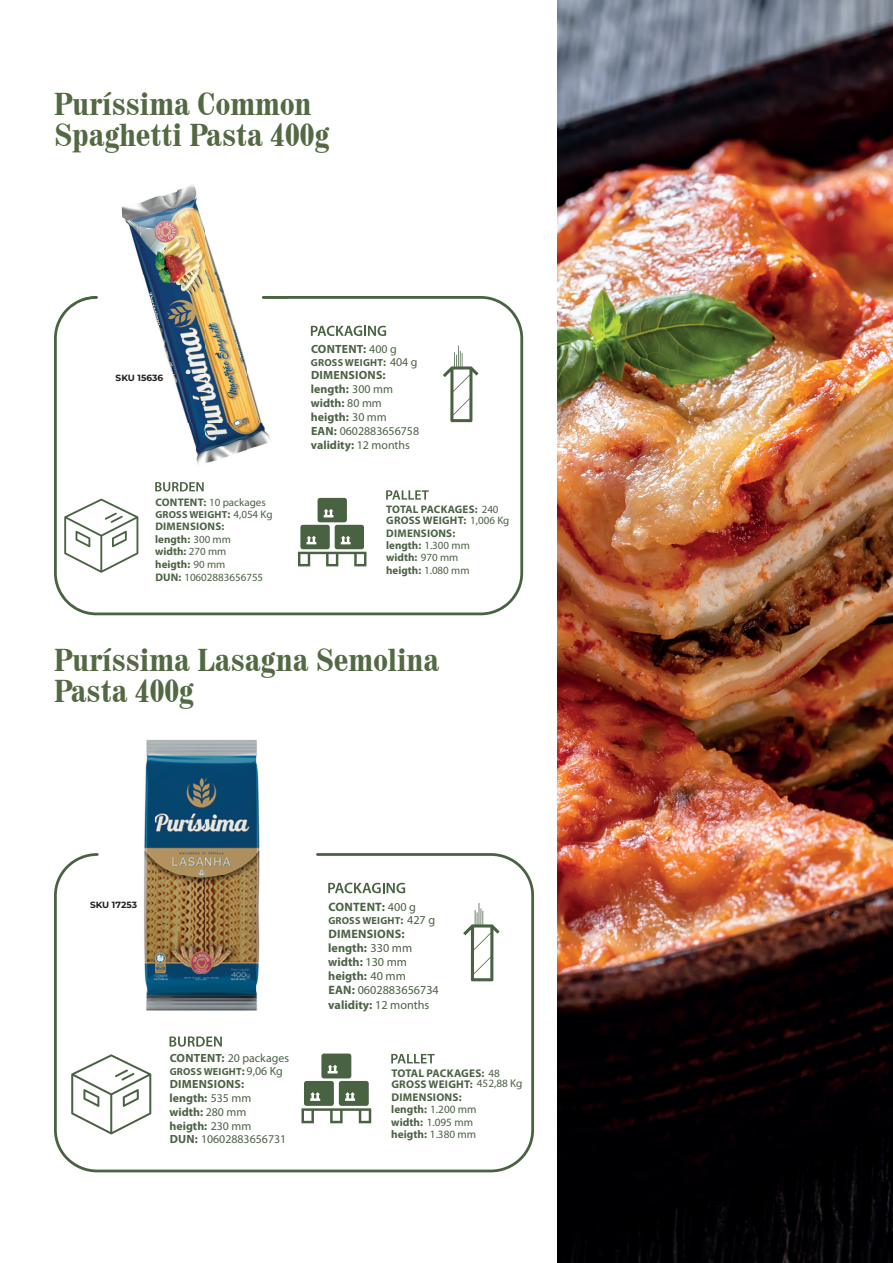
<style>
.page{position:relative;width:893px;height:1263px;background:#fff}
.page>*{position:absolute;margin:0;border:0;box-sizing:border-box;transform-origin:0 0}
.t1{font:700 condensed 31.5px/31.5px "Century 725 BT";color:#536943}
.t2{font:700 12.15px/14.2px "Myriad Pro";color:#4b6244}
.t3{font:700 12.15px "Myriad Pro";letter-spacing:.02em;color:#4b6244}
.t4{font:12.15px "Myriad Pro";color:#4b6244}
.t5{font:700 11.85px/13.8px "Myriad Pro";color:#4b6244}
.t6{font:11.85px "Myriad Pro";color:#4b6244}
.t7{font:700 11.85px "Myriad Pro";letter-spacing:.02em;color:#4b6244}
.t8{font:700 11.25px/24.2px "Myriad Pro";letter-spacing:.02em;color:#4b6244}
.t9{font:11.25px/12.6px "Myriad Pro";color:#4b6244}
.t10{font:700 10.95px/12.8px "Myriad Pro";color:#4b6244}
.t11{font:700 10.95px "Myriad Pro";letter-spacing:.02em;color:#4b6244}
.t12{font:10.95px "Myriad Pro";color:#4b6244}
.t13{font:700 10.2px "Myriad Pro";letter-spacing:.02em;color:#4b6244}
.t14{font:700 9px "Montserrat";color:#231f20}
.s1{font-weight:700}
.s2{font-size:11.25px}
.s3{font-weight:400;font-size:10.95px}
.s4{font-weight:400}
</style>
<div class="page">
<img style="left:557px;top:0;width:336px;height:1263px">
<svg style="left:54px;top:296px;width:469px;height:319px"></svg>
<img style="left:81px;top:184px;width:208px;height:289px">
<img style="left:81px;top:296px;width:17px;height:6px">
<img style="left:262px;top:296px;width:27px;height:3px">
<img style="left:58px;top:739px;width:202px;height:272px">
<div style="left:54px;top:853px;width:480px;height:319px;border:3px solid #496242;border-radius:41px"></div>
<svg style="left:311px;top:326px;width:75px;height:10px"></svg>
<svg style="left:443px;top:346px;width:35px;height:76px"></svg>
<svg style="left:64px;top:499px;width:74px;height:74px"></svg>
<svg style="left:155px;top:482px;width:49px;height:9px"></svg>
<svg style="left:298px;top:498px;width:68px;height:68px"></svg>
<svg style="left:386px;top:490px;width:43px;height:10px"></svg>
<svg style="left:328px;top:883px;width:77px;height:10px"></svg>
<svg style="left:463px;top:903px;width:37px;height:78px"></svg>
<svg style="left:71px;top:1054px;width:80px;height:80px"></svg>
<svg style="left:170px;top:1036px;width:52px;height:11px"></svg>
<svg style="left:301px;top:1053px;width:70px;height:70px"></svg>
<svg style="left:391px;top:1054px;width:44px;height:9px"></svg>
<h1 class="t1" style="left:54px;top:88px;width:277px">Puríssima Common<br>Spaghetti Pasta 400g</h1>
<p class="t14" style="left:116px;top:371px;width:49px">SKU 15636</p>
<p class="t12" style="left:155px;top:496px;width:112px"><span class="s1">CONTENT:</span> 10 packages</p>
<p class="t13" style="left:155px;top:508px;width:119px">GROSS WEIGHT<span class="s2">:</span> <span class="s3">4,054 Kg</span></p>
<p class="t10" style="left:155px;top:520px;width:109px">DIMENSIONS:<br>length: <span class="s4">300 mm </span>width: <span class="s4">270 mm </span>heigth: <span class="s4">90 mm<br></span>DUN: <span class="s4">10602883656755</span></p>
<p class="t7" style="left:311px;top:342px;width:87px">CONTENT: <span class="s4">400 g</span></p>
<p class="t13" style="left:311px;top:356px;width:77px">GROSS WEIGHT<span class="s2">:</span></p>
<p class="t5" style="left:311px;top:368px;width:110px">DIMENSIONS: length: <span class="s4">300 mm </span>width: <span class="s4">80 mm </span>heigth: <span class="s4">30 mm<br></span>EAN: <span class="s4">0602883656758 </span>validity: <span class="s4">12 months</span></p>
<p class="t6" style="left:390px;top:355px;width:29px">404 g</p>
<p class="t10" style="left:386px;top:502px;width:114px">TOTAL PACKAGES: <span class="s4">240</span></p>
<p class="t10" style="left:386px;top:526px;width:85px;line-height:12.3px">DIMENSIONS: length: <span class="s4">1.300 mm </span>width: <span class="s4">970 mm </span>heigth: <span class="s4">1.080 mm</span></p>
<p class="t11" style="left:386px;top:513px;width:125px">GROSS WEIGHT: <span class="s4">1,006 Kg</span></p>
<h1 class="t1" style="left:54px;top:644px;width:387px">Puríssima Lasagna Semolina<br>Pasta 400g</h1>
<p class="t14" style="left:90px;top:899px;width:49px">SKU 17253</p>
<p class="t3" style="left:328px;top:899px;width:89px">CONTENT: <span class="s4">400 g</span></p>
<p class="t13" style="left:328px;top:913px;width:77px">GROSS WEIGHT<span class="s2">:</span></p>
<p class="t2" style="left:328px;top:926px;width:112px">DIMENSIONS: length: <span class="s4">330 mm </span>width: <span class="s4">130 mm </span>heigth: <span class="s4">40 mm<br></span>EAN: <span class="s4">0602883656734 </span>validity: <span class="s4">12 months</span></p>
<p class="t4" style="left:407px;top:913px;width:30px">427 g</p>
<p class="t6" style="left:170px;top:1051px;width:121px"><span class="s1">CONTENT:</span> 20 packages</p>
<p class="t13" style="left:170px;top:1065px;width:77px">GROSS WEIGHT<span class="s2">:</span></p>
<p class="t5" style="left:170px;top:1077px;width:118px">DIMENSIONS:<br>length: <span class="s4">535 mm </span>width: <span class="s4">280 mm </span>heigth: <span class="s4">230 mm<br></span>DUN: <span class="s4">10602883656731</span></p>
<p class="t6" style="left:247px;top:1064px;width:38px">9,06 Kg</p>
<p class="t8" style="left:391px;top:1060px;width:110px">TOTAL PACKAGES: <span class="s4">48<br></span>DIMENSIONS:</p>
<p class="t9" style="left:391px;top:1103px;width:87px"><span class="s1">length:</span> 1.200 mm <span class="s1">width:</span> 1.095 mm <span class="s1">heigth:</span> 1.380 mm</p>
<p class="t8" style="left:391px;top:1072px;width:133px">GROSS WEIGHT: <span class="s4">452,88 Kg</span></p>
</div>
